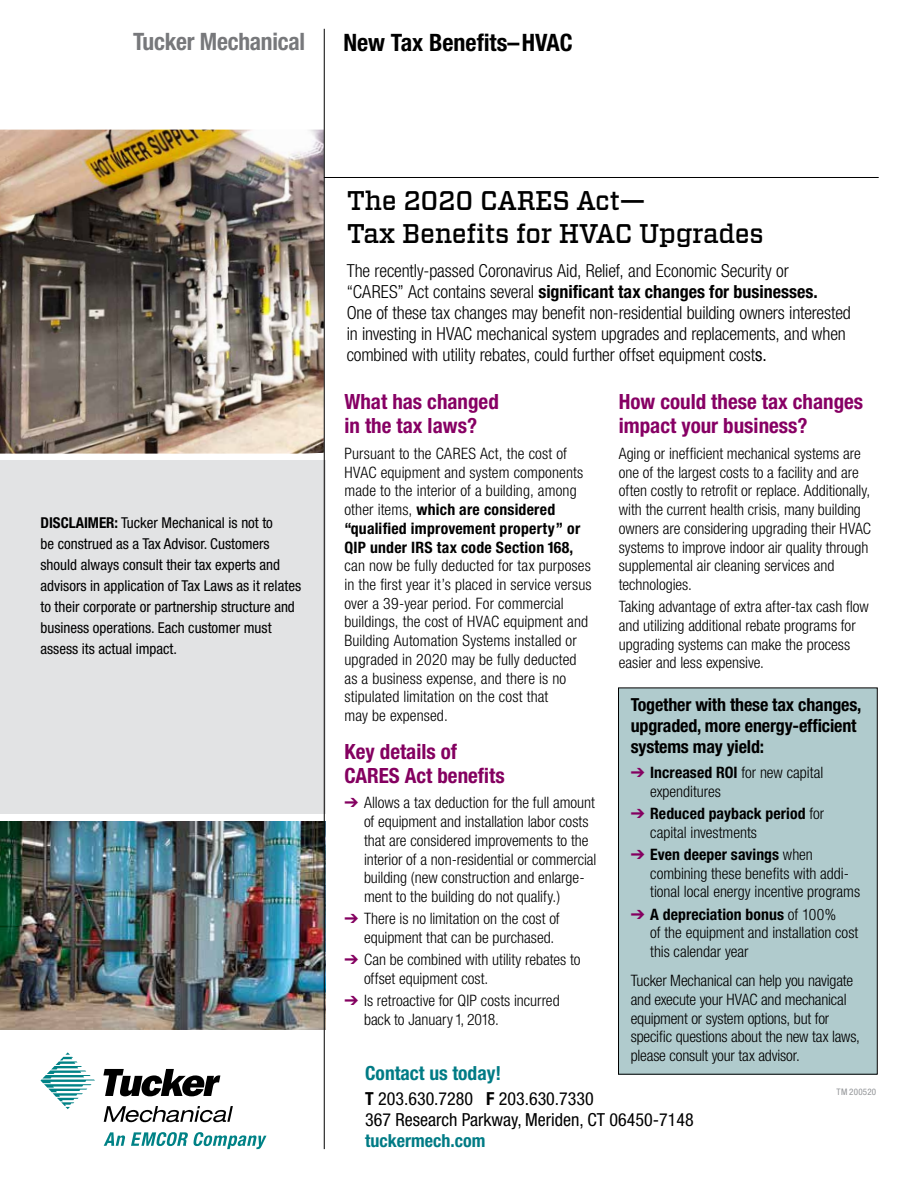
<style>
.page{position:relative;width:918px;height:1188px;background:#fff}
.page>*{position:absolute;margin:0;border:0;box-sizing:border-box;transform-origin:0 0}
.t1{font:500 27px/33px "Vitesse";letter-spacing:-.01em;color:#000}
.t2{font:700 condensed 24px "Helvetica Neue";color:#000}
.t3{font:700 condensed 24px "Helvetica Neue";letter-spacing:-.01em;color:#77787b}
.t4{font:700 condensed 21px/24px "Helvetica Neue";color:#870064}
.t5{font:700 condensed 21px/24px "Helvetica Neue";color:#840060}
.t6{font:700 condensed 19.5px "Helvetica Neue";color:#007b85}
.t7{font:300 condensed 18px/21px "Helvetica Neue";letter-spacing:-.01em;color:#000}
.t8{font:700 condensed 18px/21px "Helvetica Neue";letter-spacing:-.01em;color:#000}
.t9{font:condensed 18px/21px "Helvetica Neue";color:#000}
.t10{font:700 condensed 18px "Helvetica Neue";color:#007b85}
.t11{font:300 condensed 15.75px/18.8px "Helvetica Neue";color:#000}
.t12{font:condensed 15px/21px "Helvetica Neue";color:#000}
.t13{font:condensed 9px "Helvetica Neue";letter-spacing:.02em;color:#939598}
.s1{font-weight:700}
.s2{font-weight:400}
.s3{color:#840060}
</style>
<div class="page">
<div style="left:0;top:461px;width:325px;height:353px;background:#e2e3e4"></div>
<div style="left:619px;top:688px;width:258px;height:386px;background:#b0cbcd"></div>
<div style="left:618px;top:688px;width:260px;height:387px;border:1px solid #000"></div>
<hr style="left:306px;top:177px;width:573px;height:1px;background:#000">
<img style="left:0;top:130px;width:324px;height:324px">
<img style="left:0;top:822px;width:324px;height:208px">
<hr style="left:324px;top:29px;width:1px;height:1120px;background:#000">
<svg style="left:41px;top:1052px;width:54px;height:57px"></svg>
<svg style="left:104px;top:1132px;width:21px;height:14px"></svg>
<svg style="left:131px;top:1132px;width:136px;height:17px"></svg>
<svg style="left:104px;top:1106px;width:129px;height:16px"></svg>
<svg style="left:103px;top:1069px;width:117px;height:27px"></svg>
<h2 class="t3" style="left:133px;top:27px;width:174px">Tucker Mechanical</h2>
<h2 class="t2" style="left:343px;top:28px;width:231px">New Tax Benefits–HVAC</h2>
<p class="t12" style="left:40px;top:512px;width:262px"><span class="s1">DISCLAIMER:</span> Tucker Mechanical is not to<br>be construed as a Tax Advisor. Customers should always consult their tax experts and advisors in application of Tax Laws as it relates to their corporate or partnership structure and business operations. Each customer must assess its actual impact.</p>
<h1 class="t1" style="left:347px;top:184px;width:419px">The 2020 CARES Act—<br>Tax Benefits for HVAC Upgrades</h1>
<p class="t7" style="left:347px;top:260px;width:506px">The recently-passed Coronavirus Aid, Relief, and Economic Security or<br>“CARES” Act contains several <span class="s1">significant tax changes for businesses.<br></span>One of these tax changes may benefit non-residential building owners interested in investing in HVAC mechanical system upgrades and replacements, and when combined with utility rebates, could further offset equipment cost<span class="s2">s.</span></p>
<h3 class="t4" style="left:345px;top:390px;width:156px">What has changed in the tax laws?</h3>
<p class="t11" style="left:345px;top:444px;width:240px">Pursuant to the CARES Act, the cost of HVAC equipment and system components made to the interior of a building, among other items, <span class="s1">which are considered “qualified improvement property” or QIP under IRS tax code Section 168,</span></p>
<p class="t11" style="left:345px;top:556px;width:249px">can now be fully deducted for tax purposes in the first year it’s placed in service versus over a 39-year period. For commercial buildings, the cost of HVAC equipment and Building Automation Systems installed or upgraded in 2020 may be fully deducted as a business expense, and there is no stipulated limitation on the cost that<br>may be expensed.</p>
<h3 class="t5" style="left:345px;top:739px;width:162px">Key details of<br>CARES Act benefits</h3>
<p class="t11" style="left:364px;top:793px;width:234px;text-indent:-19px"><span class="s3">➔</span> Allows a tax deduction for the full amount of equipment and installation labor costs that are considered improvements to the interior of a non-residential or commercial building (new construction and enlarge&shy;ment to the building do not qualify.)</p>
<p class="t11" style="left:364px;top:909px;width:197px;text-indent:-19px"><span class="s3">➔</span> There is no limitation on the cost of equipment that can be purchased.</p>
<p class="t11" style="left:364px;top:950px;width:218px;text-indent:-19px"><span class="s3">➔</span> Can be combined with utility rebates to offset equipment cost.</p>
<p class="t11" style="left:364px;top:991px;width:197px;text-indent:-19px"><span class="s3">➔</span> Is retroactive for QIP costs incurred back to January 1, 2018.</p>
<h3 class="t4" style="left:619px;top:390px;width:246px">How could these tax changes impact your business?</h3>
<p class="t11" style="left:619px;top:444px;width:254px">Aging or inefficient mechanical systems are one of the largest costs to a facility and are often costly to retrofit or replace. Additionally, with the current health crisis, many building owners are considering upgrading their HVAC systems to improve indoor air quality through supplemental air cleaning services and technologies.</p>
<p class="t11" style="left:619px;top:597px;width:252px">Taking advantage of extra after-tax cash flow and utilizing additional rebate programs for upgrading systems can make the process easier and less expensive.</p>
<p class="t8" style="left:631px;top:693px;width:232px">Together with these tax changes, upgraded, more energy-efficient systems may yield:</p>
<p class="t11" style="left:650px;top:763px;width:175px;text-indent:-19px"><span class="s3">➔</span> <span class="s1">Increased ROI</span> for new capital expenditures</p>
<p class="t11" style="left:650px;top:804px;width:175px;text-indent:-19px"><span class="s3">➔</span> <span class="s1">Reduced payback period</span> for capital investments</p>
<p class="t11" style="left:650px;top:845px;width:211px;text-indent:-19px"><span class="s3">➔</span> <span class="s1">Even deeper savings</span> when combining these benefits with addi&shy;tional local energy incentive programs</p>
<p class="t11" style="left:650px;top:905px;width:210px;text-indent:-19px"><span class="s3">➔</span> <span class="s1">A depreciation bonus</span> of 100%<br>of the equipment and installation cost this calendar year</p>
<p class="t11" style="left:631px;top:971px;width:231px">Tucker Mechanical can help you navigate and execute your HVAC and mechanical equipment or system options, but for specific questions about the new tax laws, please consult your tax advisor.</p>
<p class="t13" style="left:837px;top:1086px;width:41px">TM 200520</p>
<p class="t6" style="left:365px;top:1061px;width:137px">Contact us today!</p>
<p class="t9" style="left:365px;top:1088px;width:330px"><span class="s1">T</span> 203.630.7280 <span class="s1">F</span> 203.630.7330<br>367 Research Parkway, Meriden, CT 06450-7148</p>
<p class="t10" style="left:365px;top:1130px;width:122px">tuckermech.com</p>
</div>
